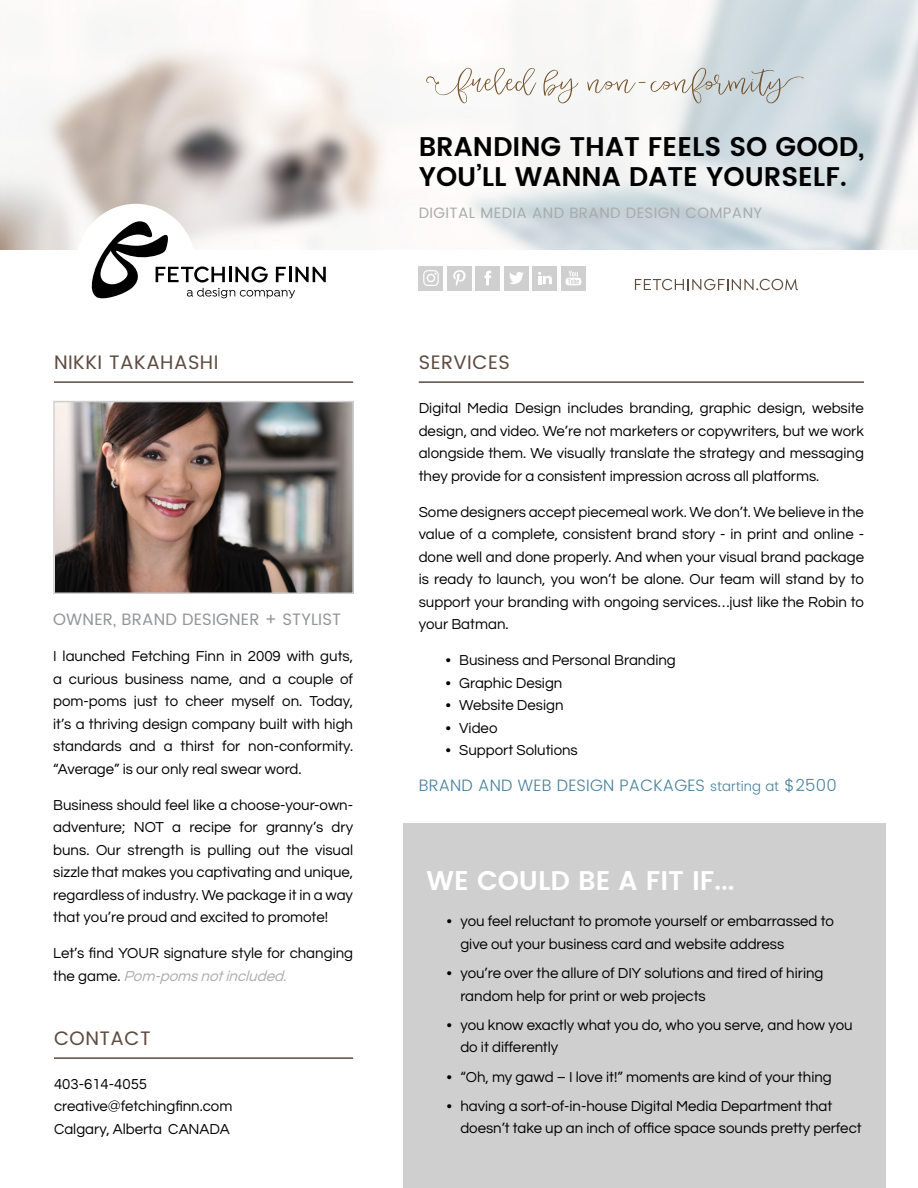
<style>
.page{position:relative;width:918px;height:1188px;background:#fff}
.page>*{position:absolute;margin:0;border:0;box-sizing:border-box;transform-origin:0 0}
.t1{font:600 27px/30px "Poppins";color:#000}
.t2{font:600 27px "Poppins";color:#fff}
.t3{font:19.5px "Poppins";letter-spacing:.025em;color:#5d4b3f}
.t4{font:300 16.5px "Poppins";letter-spacing:.01em;color:#46819e}
.t5{font:16.5px "Poppins";letter-spacing:.01em;color:#939598}
.t6{font:15px/22.5px "Questrial";color:#000}
.t7{font:15px "Poppins";letter-spacing:.025em;color:#a9abac}
.s1{font-style:italic;color:#a9abac}
.s2{font-size:13.5px}
</style>
<div class="page">
<div style="left:403px;top:824px;width:483px;height:364px;background:#cfcfd0"></div>
<img style="left:0;top:0;width:918px;height:250px">
<div style="left:76px;top:204px;width:119px;height:120px;background:#fff;border-radius:50%"></div>
<svg style="left:92px;top:221px;width:234px;height:77px"></svg>
<svg style="left:426px;top:68px;width:110px;height:35px"></svg>
<svg style="left:543px;top:70px;width:36px;height:33px"></svg>
<svg style="left:587px;top:68px;width:217px;height:35px"></svg>
<div style="left:419px;top:266px;width:24px;height:24px;background:#cfcfd0"></div>
<svg style="left:423px;top:270px;width:16px;height:16px"></svg>
<div style="left:447px;top:266px;width:25px;height:24px;background:#cfcfd0"></div>
<svg style="left:453px;top:270px;width:13px;height:16px"></svg>
<div style="left:476px;top:266px;width:24px;height:24px;background:#cfcfd0"></div>
<svg style="left:485px;top:271px;width:6px;height:14px"></svg>
<div style="left:504px;top:266px;width:25px;height:24px;background:#cfcfd0"></div>
<svg style="left:509px;top:272px;width:15px;height:12px"></svg>
<div style="left:533px;top:266px;width:24px;height:24px;background:#cfcfd0"></div>
<svg style="left:538px;top:272px;width:14px;height:12px"></svg>
<div style="left:561px;top:266px;width:25px;height:24px;background:#cfcfd0"></div>
<svg style="left:566px;top:271px;width:15px;height:14px"></svg>
<svg style="left:635px;top:279px;width:163px;height:11px"></svg>
<hr style="left:54px;top:381px;width:299px;height:2px;background:#5d4b3f">
<hr style="left:419px;top:381px;width:445px;height:2px;background:#5d4b3f">
<img style="left:56px;top:404px;width:295px;height:187px">
<div style="left:53px;top:401px;width:301px;height:193px;border:2px solid #cfcfd0"></div>
<hr style="left:54px;top:1057px;width:299px;height:2px;background:#5d4b3f">
<h1 class="t1" style="left:419px;top:133px;width:447px">BRANDING THAT FEELS SO GOOD,<br>YOU’LL WANNA DATE YOURSELF.</h1>
<p class="t7" style="left:419px;top:202px;width:345px">DIGITAL MEDIA AND BRAND DESIGN COMPANY</p>
<h2 class="t3" style="left:54px;top:348px;width:166px">NIKKI TAKAHASHI</h2>
<h2 class="t3" style="left:419px;top:348px;width:93px">SERVICES</h2>
<p class="t5" style="left:53px;top:607px;width:290px">OWNER, BRAND DESIGNER + STYLIST</p>
<p class="t6" style="left:53px;top:645px;width:301px;text-align:justify">I launched Fetching Finn in 2009 with guts, a curious business name, and a couple of pom-poms just to cheer myself on. Today, it’s a thriving design company built with high standards and a thirst for non-conformity. “Average” is our only real swear word.</p>
<p class="t6" style="left:53px;top:794px;width:301px;text-align:justify">Business should feel like a choose-your-own&shy;adventure; NOT a recipe for granny’s dry buns. Our strength is pulling out the visual sizzle that makes you captivating and unique, regardless of industry. We package it in a way that you’re proud and excited to promote!</p>
<p class="t6" style="left:53px;top:942px;width:301px">Let’s find YOUR signature style for changing t h e g a m e . <span class="s1">Pom-pomsnotincluded.</span></p>
<h2 class="t3" style="left:54px;top:1024px;width:98px">CONTACT</h2>
<p class="t6" style="left:54px;top:1073px;width:180px">403-614-4055 creative@fetchingfinn.com<br>Calgary, Alberta CANADA</p>
<p class="t6" style="left:419px;top:397px;width:447px;text-align:justify">Digital Media Design includes branding, graphic design, website design, and video. We’re not marketers or copywriters, but we work alongside them. We visually translate the strategy and messaging they provide for a consistent impression across all platforms.</p>
<p class="t6" style="left:419px;top:501px;width:447px;text-align:justify">Some designers accept piecemeal work. We don’t. We believe in the value of a complete, consistent brand story - in print and online - done well and done properly. And when your visual brand package is ready to launch, you won’t be alone. Our team will stand by to support your branding with ongoing services…just like the Robin to your Batman.</p>
<p class="t6" style="left:446px;top:649px;width:232px">• Business and Personal Branding</p>
<p class="t6" style="left:446px;top:672px;width:118px">• Graphic Design</p>
<p class="t6" style="left:446px;top:694px;width:119px">• Website Design</p>
<p class="t6" style="left:446px;top:717px;width:53px">• Video</p>
<p class="t6" style="left:446px;top:739px;width:134px">• Support Solutions</p>
<p class="t4" style="left:419px;top:774px;width:420px">BRAND AND WEB DESIGN PACKAGES <span class="s2">starting at</span> $2500</p>
<h1 class="t2" style="left:427px;top:860px;width:309px">WE COULD BE A FIT IF...</h1>
<p class="t6" style="left:460px;top:911px;width:375px;text-indent:-14px">• you feel reluctant to promote yourself or embarrassed to give out your business card and website address</p>
<p class="t6" style="left:460px;top:962px;width:365px;text-indent:-14px">• you’re over the allure of DIY solutions and tired of hiring random help for print or web projects</p>
<p class="t6" style="left:460px;top:1014px;width:394px;text-indent:-14px">• you know exactly what you do, who you serve, and how you do it differently</p>
<p class="t6" style="left:447px;top:1066px;width:387px">• “Oh, my gawd – I love it!” moments are kind of your thing</p>
<p class="t6" style="left:460px;top:1095px;width:403px;text-indent:-14px">• having a sort-of-in-house Digital Media Department that doesn’t take up an inch of office space sounds pretty perfect</p>
</div>
